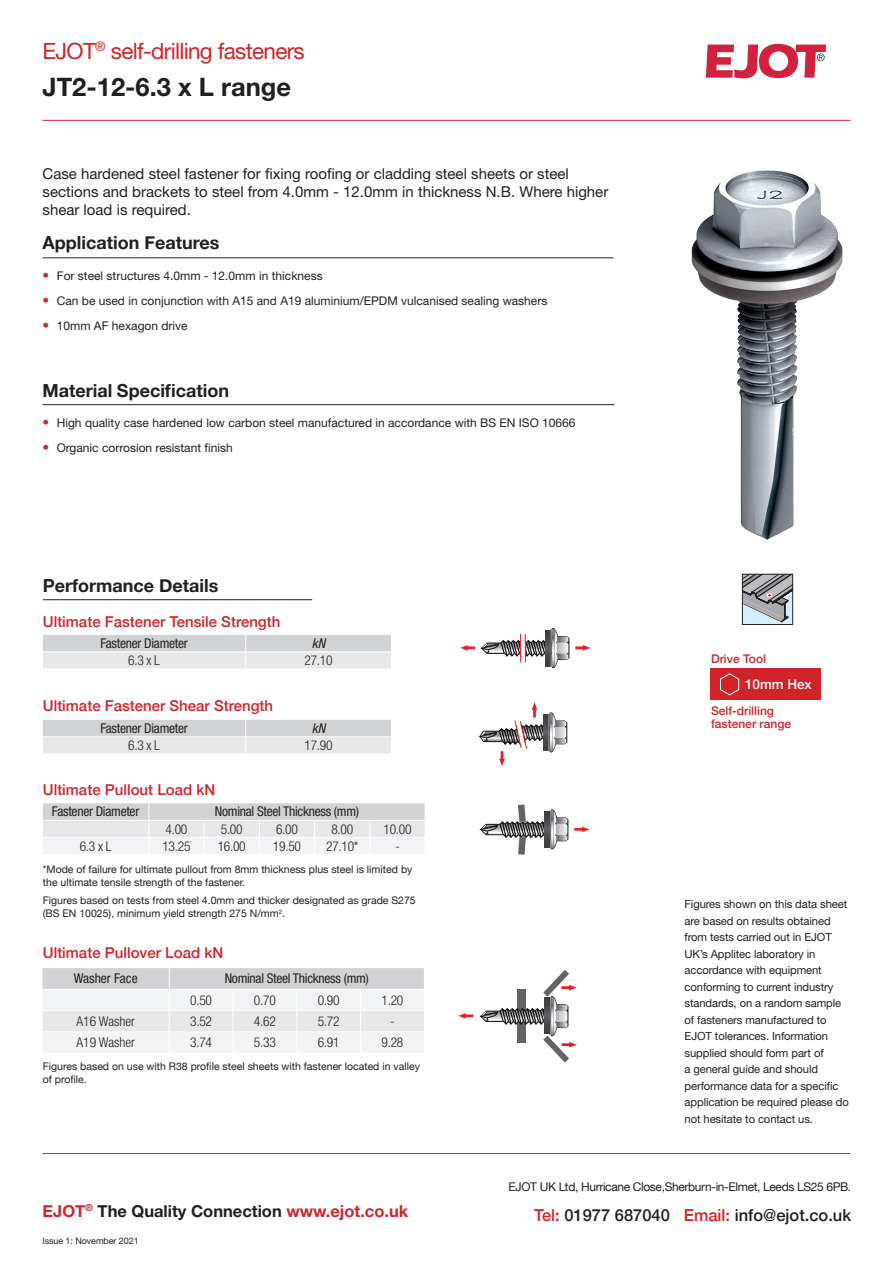
<style>
.page{position:relative;width:893px;height:1263px;background:#fff}
.page>*{position:absolute;margin:0;border:0;box-sizing:border-box;transform-origin:0 0}
.t1{font:700 25.5px "Helvetica Neue LT Std";color:#231f20}
.t2{font:22.5px "Helvetica Neue LT Std";letter-spacing:-.03em;color:#d1232a}
.t3{font:700 18px "Helvetica Neue";color:#231f20}
.t4{font:700 16.5px "Helvetica Neue LT Std";color:#231f20}
.t5{font:500 16.5px "Helvetica Neue";color:#231f20}
.t6{font:15px/18px "Helvetica Neue LT Std";color:#231f20}
.t7{font:500 15px "Helvetica Neue";color:#d1232a}
.t8{font:300 condensed 13.5px "Helvetica Neue LT Std";letter-spacing:-.02em;color:#231f20}
.t9{font:condensed 13.5px "Helvetica Neue LT Std";letter-spacing:-.02em;color:#231f20}
.t10{font:300 condensed 13.5px "Helvetica Neue LT Std";color:#231f20}
.t11{font:condensed 13.5px "Helvetica Neue LT Std";color:#231f20}
.t12{font:500 13.5px "Helvetica Neue";color:#fff}
.t13{font:italic condensed 13.5px "Helvetica Neue LT Std";color:#231f20}
.t14{font:12px "Helvetica Neue LT Std";color:#231f20}
.t15{font:12px "Helvetica Neue";letter-spacing:-.03em;color:#231f20}
.t16{font:500 12px/13.5px "Helvetica Neue";color:#d1232a}
.t17{font:11.25px/16.5px "Helvetica Neue LT Std";letter-spacing:-.01em;color:#231f20}
.t18{font:10.5px/13.5px "Helvetica Neue";color:#231f20}
.t19{font:9px "Helvetica Neue LT Std";letter-spacing:-.01em;color:#231f20}
.s1{font-weight:500;font-size:13.5px;color:#d1232a}
.s2{color:#d1232a}
</style>
<div class="page">
<hr style="left:43px;top:257px;width:570px;height:1px;background:#231f20">
<hr style="left:43px;top:120px;width:807px;height:1px;background:#d1232a">
<hr style="left:43px;top:404px;width:571px;height:1px;background:#231f20">
<img style="left:692px;top:168px;width:150px;height:371px">
<hr style="left:43px;top:1153px;width:807px;height:1px;background:#d1232a">
<svg style="left:706px;top:44px;width:120px;height:34px"></svg>
<div style="left:711px;top:668px;width:110px;height:32px;background:#d1232a"></div>
<svg style="left:720px;top:673px;width:19px;height:23px"></svg>
<hr style="left:43px;top:599px;width:269px;height:1px;background:#231f20">
<svg style="left:43px;top:720px;width:348px;height:33px;background:#dcdddf"></svg>
<svg style="left:43px;top:635px;width:348px;height:33px;background:#dcdddf"></svg>
<svg style="left:43px;top:803px;width:382px;height:51px"></svg>
<svg style="left:43px;top:968px;width:381px;height:84px"></svg>
<svg style="left:460px;top:645px;width:15px;height:6px"></svg>
<svg style="left:575px;top:645px;width:15px;height:6px"></svg>
<svg style="left:481px;top:628px;width:88px;height:40px"></svg>
<svg style="left:546px;top:630px;width:4px;height:36px"></svg>
<svg style="left:479px;top:702px;width:88px;height:64px"></svg>
<svg style="left:543px;top:714px;width:5px;height:36px"></svg>
<svg style="left:574px;top:826px;width:15px;height:6px"></svg>
<svg style="left:480px;top:804px;width:88px;height:51px"></svg>
<svg style="left:545px;top:811px;width:4px;height:36px"></svg>
<svg style="left:458px;top:1013px;width:15px;height:6px"></svg>
<svg style="left:480px;top:970px;width:97px;height:92px"></svg>
<svg style="left:545px;top:998px;width:4px;height:36px"></svg>
<svg style="left:744px;top:576px;width:47px;height:46px;background:#9da2a7"></svg>
<div style="left:742px;top:574px;width:51px;height:51px;border:1px solid #231f20"></div>
<p class="t2" style="left:43px;top:37px;width:264px">EJOT<sup>®</sup> self-drilling fasteners</p>
<p class="t1" style="left:43px;top:71px;width:250px">JT2-12-6.3 x L range</p>
<p class="t6" style="left:43px;top:164px;width:567px">Case hardened steel fastener for fixing roofing or cladding steel sheets or steel sections and brackets to steel from 4.0mm - 12.0mm in thickness N.B. Where higher shear load is required.</p>
<p class="t3" style="left:43px;top:228px;width:178px">Application Features</p>
<p class="t14" style="left:43px;top:269px;width:282px"><span class="s1">•</span> For steel structures 4.0mm - 12.0mm in thickness</p>
<p class="t14" style="left:43px;top:294px;width:506px"><span class="s1">•</span> Can be used in conjunction with A15 and A19 aluminium/EPDM vulcanised sealing washers</p>
<p class="t14" style="left:43px;top:319px;width:147px"><span class="s1">•</span> 10mm AF hexagon drive</p>
<p class="t3" style="left:43px;top:376px;width:188px">Material Specification</p>
<p class="t14" style="left:43px;top:416px;width:535px"><span class="s1">•</span> High quality case hardened low carbon steel manufactured in accordance with BS EN ISO 10666</p>
<p class="t14" style="left:43px;top:441px;width:192px"><span class="s1">•</span> Organic corrosion resistant finish</p>
<p class="t3" style="left:43px;top:571px;width:177px">Performance Details</p>
<p class="t7" style="left:43px;top:609px;width:239px">Ultimate Fastener Tensile Strength</p>
<p class="t9" style="left:100px;top:635px;width:89px">Fastener Diameter</p>
<p class="t13" style="left:312px;top:635px;width:15px">kN</p>
<p class="t8" style="left:128px;top:653px;width:33px">6.3 x L</p>
<p class="t8" style="left:305px;top:653px;width:30px">27.10</p>
<p class="t7" style="left:43px;top:694px;width:232px">Ultimate Fastener Shear Strength</p>
<p class="t9" style="left:100px;top:720px;width:89px">Fastener Diameter</p>
<p class="t13" style="left:312px;top:720px;width:15px">kN</p>
<p class="t8" style="left:128px;top:738px;width:33px">6.3 x L</p>
<p class="t8" style="left:305px;top:738px;width:30px">17.90</p>
<p class="t7" style="left:43px;top:777px;width:174px">Ultimate Pullout Load kN</p>
<p class="t9" style="left:52px;top:804px;width:89px">Fastener Diameter</p>
<p class="t9" style="left:215px;top:804px;width:146px">Nominal Steel Thickness (mm)</p>
<p class="t8" style="left:166px;top:821px;width:23px">4.00</p>
<p class="t8" style="left:221px;top:821px;width:23px">5.00</p>
<p class="t8" style="left:276px;top:821px;width:23px">6.00</p>
<p class="t8" style="left:331px;top:821px;width:23px">8.00</p>
<p class="t8" style="left:384px;top:821px;width:30px">10.00</p>
<p class="t8" style="left:80px;top:838px;width:33px">6.3 x L</p>
<p class="t8" style="left:162px;top:838px;width:30px">13.25</p>
<p class="t8" style="left:218px;top:838px;width:30px">16.00</p>
<p class="t8" style="left:273px;top:838px;width:30px">19.50</p>
<p class="t8" style="left:326px;top:838px;width:34px">27.10*</p>
<p class="t8" style="left:395px;top:838px;width:6px">-</p>
<p class="t18" style="left:43px;top:863px;width:371px">*Mode of failure for ultimate pullout from 8mm thickness plus steel is limited by the ultimate tensile strength of the fastener.</p>
<p class="t18" style="left:43px;top:894px;width:374px">Figures based on tests from steel 4.0mm and thicker designated as grade S275 (BS EN 10025), minimum yield strength 275 N/mm<sup>2</sup>.</p>
<p class="t7" style="left:43px;top:941px;width:182px">Ultimate Pullover Load kN</p>
<p class="t11" style="left:74px;top:971px;width:65px">Washer Face</p>
<p class="t9" style="left:225px;top:971px;width:146px">Nominal Steel Thickness (mm)</p>
<p class="t8" style="left:190px;top:992px;width:23px">0.50</p>
<p class="t8" style="left:254px;top:992px;width:23px">0.70</p>
<p class="t8" style="left:318px;top:992px;width:23px">0.90</p>
<p class="t8" style="left:382px;top:992px;width:23px">1.20</p>
<p class="t10" style="left:76px;top:1013px;width:60px">A16 Washer</p>
<p class="t8" style="left:190px;top:1013px;width:23px">3.52</p>
<p class="t8" style="left:254px;top:1013px;width:23px">4.62</p>
<p class="t8" style="left:318px;top:1013px;width:23px">5.72</p>
<p class="t8" style="left:390px;top:1013px;width:6px">-</p>
<p class="t10" style="left:76px;top:1035px;width:60px">A19 Washer</p>
<p class="t8" style="left:190px;top:1035px;width:23px">3.74</p>
<p class="t8" style="left:254px;top:1035px;width:23px">5.33</p>
<p class="t8" style="left:318px;top:1035px;width:23px">6.91</p>
<p class="t8" style="left:382px;top:1035px;width:23px">9.28</p>
<p class="t18" style="left:43px;top:1060px;width:379px">Figures based on use with R38 profile steel sheets with fastener located in valley of profile.</p>
<p class="t4" style="left:43px;top:1201px;width:367px"><span class="s2">EJOT</span><sup>®</sup> The Quality Connection <span class="s2">www.ejot.co.uk</span></p>
<p class="t19" style="left:43px;top:1235px;width:98px">Issue 1: November 2021</p>
<p class="t16" style="left:711px;top:651px;width:56px">Drive Tool</p>
<p class="t12" style="left:745px;top:673px;width:68px">10mm Hex</p>
<p class="t16" style="left:711px;top:703px;width:82px">Self-drilling fastener range</p>
<p class="t17" style="left:685px;top:896px;width:166px">Figures shown on this data sheet are based on results obtained from tests carried out in EJOT<br>UK’s Applitec laboratory in accordance with equipment conforming to current industry standards, on a random sample of fasteners manufactured to<br>EJOT tolerances. Information supplied should form part of<br>a general guide and should performance data for a specific application be required please do not hesitate to contact us.</p>
<p class="t15" style="left:509px;top:1178px;width:344px">EJOT UK Ltd, Hurricane Close,Sherburn-in-Elmet, Leeds LS25 6PB.</p>
<p class="t5" style="left:534px;top:1201px;width:319px"><span class="s2">Tel:</span> 01977 687040 <span class="s2">Email:</span> info@ejot.co.uk</p>
</div>
